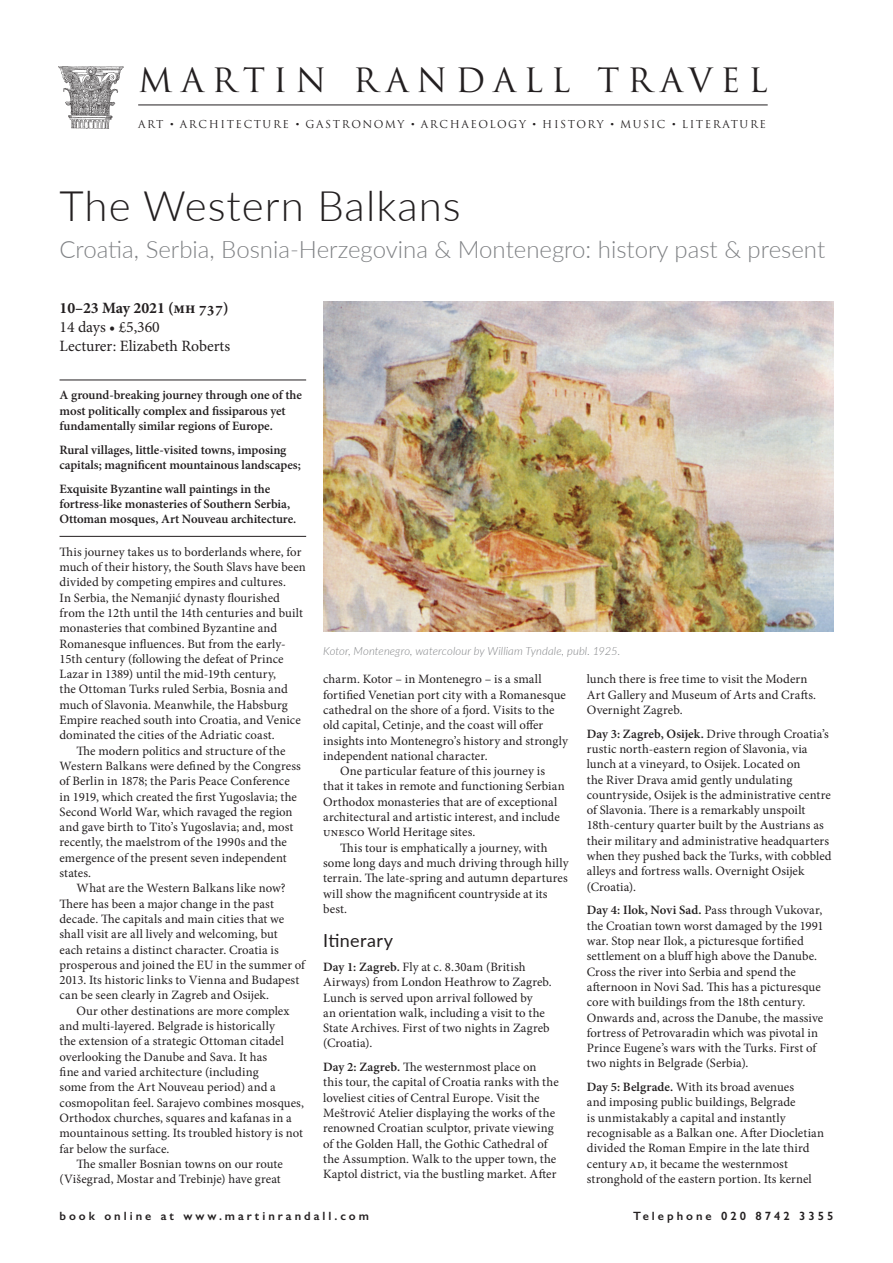
<style>
.page{position:relative;width:893px;height:1263px;background:#fff}
.page>*{position:absolute;margin:0;border:0;box-sizing:border-box;transform-origin:0 0}
.A1_A_tour_title{font:300 42px "Lato";letter-spacing:.025em;color:#231f20}
.MRT_header_22_5_Traj{font:32.7px "Trajan Pro";letter-spacing:.245em;color:#231f20}
.A2_Tour_subtitle{font:300 24px "Lato";color:#808285}
.D3_Itinerary_heading{font:18px "Lato";letter-spacing:.02em;color:#231f20}
.B3_Dates_line_3___2{font:15.75px "Minion Pro";color:#231f20}
.B1_Dates_line_1_bld{font:700 15.75px "Minion Pro";letter-spacing:-.005em;color:#231f20}
.B2_Dates_line_2_Min{font:15.75px "Minion Pro";letter-spacing:-.005em;color:#231f20}
.D4_Itinerary{font:12.75px/15.3px "Minion Pro";letter-spacing:.005em;color:#231f20}
.D2_Introduction{font:12.75px/15.3px "Minion Pro";letter-spacing:.005em;color:#231f20}
.D1_Introduction_firs{font:12.75px/15.3px "Minion Pro";letter-spacing:.005em;color:#231f20}
.C3_Highlights_bottom{font:600 12.75px/15.3px "Minion Pro";letter-spacing:-.005em;color:#231f20}
.C1_Highlights_top_ru{font:600 12.75px/15.3px "Minion Pro";letter-spacing:-.005em;color:#231f20}
.C2_Highlights_no_rul{font:600 12.75px/15.3px "Minion Pro";letter-spacing:-.005em;color:#231f20}
.Footer_contact_detai{font:600 12px "Gill Sans";letter-spacing:.25em;color:#231f20}
.Illustration_caption{font:italic 300 11.25px "Lato";letter-spacing:.01em;color:#808285}
.MRT_subtitle_8_Traja{font:10.65px "Trajan Pro";letter-spacing:.15em;color:#231f20}
.s1{font-family:"Adobe Caslon Pro"}
.s2{font-weight:600}
</style>
<div class="page">
<img style="left:58px;top:66px;width:66px;height:63px">
<hr style="left:138px;top:105px;width:630px;height:1px;background:#231f20">
<hr style="left:60px;top:380px;width:246px;height:1px;background:#231f20">
<hr style="left:60px;top:536px;width:246px;height:1px;background:#231f20">
<img style="left:323px;top:302px;width:510px;height:329px">
<p class="MRT_header_22_5_Traj" style="left:138px;top:59px;width:631px">MARTIN RANDALL TRAVEL</p>
<p class="MRT_subtitle_8_Traja" style="left:138px;top:117px;width:629px">ART <span class="s1">•</span> ARCHITECTURE <span class="s1">•</span> GASTRONOMY <span class="s1">•</span> ARCHAEOLOGY <span class="s1">•</span> HISTORY <span class="s1">•</span> MUSIC <span class="s1">•</span> LITERATURE</p>
<p class="A1_A_tour_title" style="left:60px;top:177px;width:403px">The Western Balkans</p>
<p class="A2_Tour_subtitle" style="left:60px;top:233px;width:767px">Croatia, Serbia, Bosnia-Herzegovina &amp; Montenegro: history past &amp; present</p>
<p class="B1_Dates_line_1_bld" style="left:60px;top:297px;width:171px">10–23 May 2021 (mh 737)</p>
<p class="B2_Dates_line_2_Min" style="left:60px;top:317px;width:102px">14 days • £5,360</p>
<p class="B3_Dates_line_3___2" style="left:60px;top:336px;width:172px">Lecturer: Elizabeth Roberts</p>
<p class="C1_Highlights_top_ru" style="left:60px;top:387px;width:244px">A ground-breaking journey through one of the most politically complex and fissiparous yet fundamentally similar regions of Europe.</p>
<p class="C2_Highlights_no_rul" style="left:60px;top:442px;width:243px">Rural villages, little-visited towns, imposing capitals; magnificent mountainous landscapes;</p>
<p class="C3_Highlights_bottom" style="left:60px;top:481px;width:238px">Exquisite Byzantine wall paintings in the fortress-like monasteries of Southern Serbia,<br>Ottoman mosques, Art Nouveau architecture.</p>
<p class="D1_Introduction_firs" style="left:60px;top:544px;width:248px">This journey takes us to borderlands where, for much of their history, the South Slavs have been divided by competing empires and cultures.<br>In Serbia, the Nemanjić dynasty flourished from the 12th until the 14th centuries and built monasteries that combined Byzantine and Romanesque influences. But from the early-15th century (following the defeat of Prince Lazar in 1389) until the mid-19th century,<br>the Ottoman Turks ruled Serbia, Bosnia and much of Slavonia. Meanwhile, the Habsburg Empire reached south into Croatia, and Venice dominated the cities of the Adriatic coast.</p>
<p class="D2_Introduction" style="left:60px;top:743px;width:243px;text-indent:17px">The modern politics and structure of the Western Balkans were defined by the Congress of Berlin in 1878; the Paris Peace Conference in 1919, which created the first Yugoslavia; the Second World War, which ravaged the region and gave birth to Tito’s Yugoslavia; and, most recently, the maelstrom of the 1990s and the emergence of the present seven independent states.</p>
<p class="D2_Introduction" style="left:60px;top:881px;width:247px;text-indent:17px">What are the Western Balkans like now?<br>There has been a major change in the past decade. The capitals and main cities that we shall visit are all lively and welcoming, but<br>each retains a distinct character. Croatia is prosperous and joined the EU in the summer of 2013. Its historic links to Vienna and Budapest can be seen clearly in Zagreb and Osijek.</p>
<p class="D2_Introduction" style="left:60px;top:1003px;width:246px;text-indent:17px">Our other destinations are more complex and multi-layered. Belgrade is historically<br>the extension of a strategic Ottoman citadel overlooking the Danube and Sava. It has<br>fine and varied architecture (including<br>some from the Art Nouveau period) and a cosmopolitan feel. Sarajevo combines mosques, Orthodox churches, squares and kafanas in a mountainous setting. Its troubled history is not far below the surface.</p>
<p class="D2_Introduction" style="left:60px;top:1156px;width:225px;text-align:right">The smaller Bosnian towns on our route (Višegrad, Mostar and Trebinje) have great</p>
<p class="Illustration_caption" style="left:323px;top:643px;width:299px">Kotor, Montenegro, watercolour by William Tyndale, publ. 1925.</p>
<p class="D2_Introduction" style="left:323px;top:672px;width:246px">charm. Kotor – in Montenegro – is a small fortified Venetian port city with a Romanesque cathedral on the shore of a fjord. Visits to the old capital, Cetinje, and the coast will offer insights into Montenegro’s history and strongly independent national character.</p>
<p class="D2_Introduction" style="left:323px;top:763px;width:243px;text-indent:17px">One particular feature of this journey is that it takes in remote and functioning Serbian Orthodox monasteries that are of exceptional architectural and artistic interest, and include unesco World Heritage sites.</p>
<p class="D2_Introduction" style="left:323px;top:840px;width:247px;text-indent:17px">This tour is emphatically a journey, with some long days and much driving through hilly terrain. The late-spring and autumn departures will show the magnificent countryside at its best.</p>
<p class="D3_Itinerary_heading" style="left:323px;top:928px;width:72px">Itinerary</p>
<p class="D4_Itinerary" style="left:323px;top:959px;width:230px"><span class="s2">Day 1: Zagreb.</span> Fly at c. 8.30am (British Airways) from London Heathrow to Zagreb.<br>Lunch is served upon arrival followed by<br>an orientation walk, including a visit to the State Archives. First of two nights in Zagreb (Croatia).</p>
<p class="D4_Itinerary" style="left:323px;top:1059px;width:237px"><span class="s2">Day 2: Zagreb.</span> The westernmost place on this tour, the capital of Croatia ranks with the loveliest cities of Central Europe. Visit the Meštrović Atelier displaying the works of the renowned Croatian sculptor, private viewing of the Golden Hall, the Gothic Cathedral of the Assumption. Walk to the upper town, the Kaptol district, via the bustling market. After</p>
<p class="D4_Itinerary" style="left:587px;top:672px;width:231px">lunch there is free time to visit the Modern<br>Art Gallery and Museum of Arts and Crafts.<br>Overnight Zagreb.</p>
<p class="D4_Itinerary" style="left:587px;top:726px;width:246px"><span class="s2">Day 3: Zagreb, Osijek.</span> Drive through Croatia’s rustic north-eastern region of Slavonia, via lunch at a vineyard, to Osijek. Located on<br>the River Drava amid gently undulating countryside, Osijek is the administrative centre of Slavonia. There is a remarkably unspoilt 18th-century quarter built by the Austrians as their military and administrative headquarters when they pushed back the Turks, with cobbled alleys and fortress walls. Overnight Osijek (Croatia).</p>
<p class="D4_Itinerary" style="left:587px;top:903px;width:238px"><span class="s2">Day 4: Ilok, Novi Sad.</span> Pass through Vukovar, the Croatian town worst damaged by the 1991 war. Stop near Ilok, a picturesque fortified settlement on a bluff high above the Danube.<br>Cross the river into Serbia and spend the afternoon in Novi Sad. This has a picturesque core with buildings from the 18th century.<br>Onwards and, across the Danube, the massive fortress of Petrovaradin which was pivotal in Prince Eugene’s wars with the Turks. First of two nights in Belgrade (Serbia).</p>
<p class="D4_Itinerary" style="left:587px;top:1079px;width:239px"><span class="s2">Day 5: Belgrade.</span> With its broad avenues<br>and imposing public buildings, Belgrade<br>is unmistakably a capital and instantly recognisable as a Balkan one. After Diocletian divided the Roman Empire in the late third century ad, it became the westernmost stronghold of the eastern portion. Its kernel</p>
<p class="Footer_contact_detai" style="left:60px;top:1208px;width:311px">book online at www.martinrandall.com</p>
<p class="Footer_contact_detai" style="left:633px;top:1208px;width:202px">Telephone 020 8742 3355</p>
</div>
